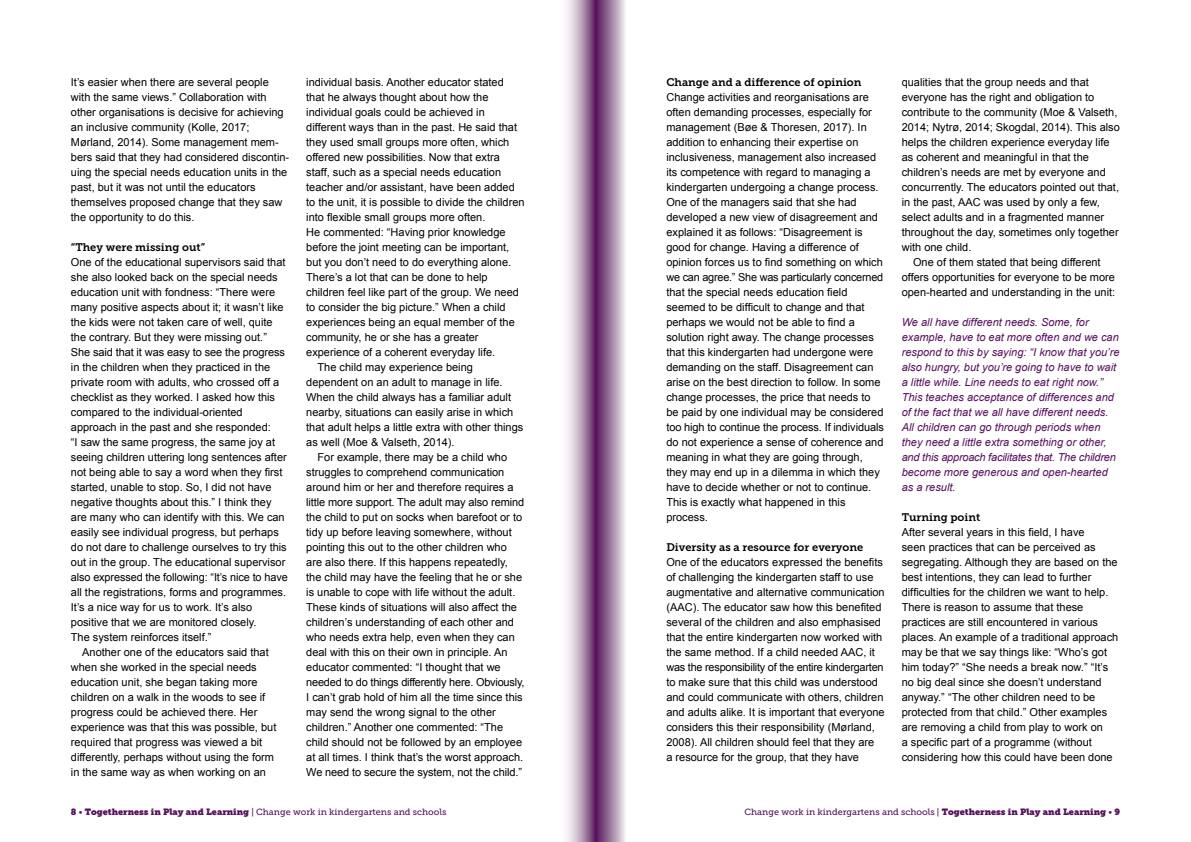
<style>
.page{position:relative;width:1191px;height:842px;background:#fff}
.page>*{position:absolute;margin:0;border:0;box-sizing:border-box;transform-origin:0 0}
.P_1st_paragraph{font:11px/15px "Arial";color:#000}
.P_1st_paragraph-2{font:italic 11px/15px "Arial";color:#570f5e}
.H3_Title{font:11px "Museo Slab 700";color:#000}
.t1{font:9px "Museo Slab 500";color:#570f5e}
.s1{font-family:"Museo Slab"}
</style>
<div class="page">
<svg style="left:566px;top:0;width:59px;height:842px;background:#aa8cac"></svg>
<p class="P_1st_paragraph" style="left:71px;top:75px;width:220px">It’s easier when there are several people with the same views.” Collaboration with other organisations is decisive for achieving an inclusive community (Kolle, 2017; Mørland, 2014). Some management mem&shy;bers said that they had considered discontin&shy;uing the special needs education units in the past, but it was not until the educators themselves proposed change that they saw the opportunity to do this.</p>
<h3 class="H3_Title" style="left:71px;top:241px;width:136px">“They were missing out”</h3>
<p class="P_1st_paragraph" style="left:71px;top:255px;width:218px">One of the educational supervisors said that she also looked back on the special needs education unit with fondness: “There were many positive aspects about it; it wasn’t like the kids were not taken care of well, quite the contrary. But they were missing out.” She said that it was easy to see the progress in the children when they practiced in the private room with adults, who crossed off a checklist as they worked. I asked how this compared to the individual-oriented approach in the past and she responded:<br>“I saw the same progress, the same joy at seeing children uttering long sentences after not being able to say a word when they first started, unable to stop. So, I did not have negative thoughts about this.” I think they are many who can identify with this. We can easily see individual progress, but perhaps do not dare to challenge ourselves to try this out in the group. The educational supervisor also expressed the following: “It’s nice to have all the registrations, forms and programmes.<br>It’s a nice way for us to work. It’s also positive that we are monitored closely.<br>The system reinforces itself.”</p>
<p class="P_1st_paragraph" style="left:71px;top:645px;width:207px;text-indent:11px">Another one of the educators said that when she worked in the special needs education unit, she began taking more children on a walk in the woods to see if progress could be achieved there. Her experience was that this was possible, but required that progress was viewed a bit differently, perhaps without using the form in the same way as when working on an</p>
<p class="P_1st_paragraph" style="left:306px;top:75px;width:220px">individual basis. Another educator stated that he always thought about how the individual goals could be achieved in different ways than in the past. He said that they used small groups more often, which offered new possibilities. Now that extra staff, such as a special needs education teacher and/or assistant, have been added to the unit, it is possible to divide the children into flexible small groups more often.<br>He commented: “Having prior knowledge before the joint meeting can be important, but you don’t need to do everything alone.<br>There’s a lot that can be done to help children feel like part of the group. We need to consider the big picture.” When a child experiences being an equal member of the community, he or she has a greater experience of a coherent everyday life.</p>
<p class="P_1st_paragraph" style="left:306px;top:360px;width:219px;text-indent:11px">The child may experience being dependent on an adult to manage in life.<br>When the child always has a familiar adult nearby, situations can easily arise in which that adult helps a little extra with other things as well (Moe &amp; Valseth, 2014).</p>
<p class="P_1st_paragraph" style="left:306px;top:450px;width:220px;text-indent:11px">For example, there may be a child who struggles to comprehend communication around him or her and therefore requires a little more support. The adult may also remind the child to put on socks when barefoot or to tidy up before leaving somewhere, without pointing this out to the other children who are also there. If this happens repeatedly, the child may have the feeling that he or she is unable to cope with life without the adult.<br>These kinds of situations will also affect the children’s understanding of each other and who needs extra help, even when they can deal with this on their own in principle. An educator commented: “I thought that we needed to do things differently here. Obviously, I can’t grab hold of him all the time since this may send the wrong signal to the other children.” Another one commented: “The child should not be followed by an employee at all times. I think that’s the worst approach.<br>We need to secure the system, not the child.”</p>
<h3 class="H3_Title" style="left:666px;top:76px;width:197px">Change and a difference of opinion</h3>
<p class="P_1st_paragraph" style="left:666px;top:90px;width:219px">Change activities and reorganisations are often demanding processes, especially for management (Bøe &amp; Thoresen, 2017). In addition to enhancing their expertise on inclusiveness, management also increased its competence with regard to managing a kindergarten undergoing a change process.<br>One of the managers said that she had developed a new view of disagreement and explained it as follows: “Disagreement is good for change. Having a difference of opinion forces us to find something on which we can agree.” She was particularly concerned that the special needs education field seemed to be difficult to change and that perhaps we would not be able to find a solution right away. The change processes that this kindergarten had undergone were demanding on the staff. Disagreement can arise on the best direction to follow. In some change processes, the price that needs to be paid by one individual may be considered too high to continue the process. If individuals do not experience a sense of coherence and meaning in what they are going through, they may end up in a dilemma in which they have to decide whether or not to continue.<br>This is exactly what happened in this process.</p>
<h3 class="H3_Title" style="left:666px;top:541px;width:198px">Diversity as a resource for everyone</h3>
<p class="P_1st_paragraph" style="left:666px;top:555px;width:220px">One of the educators expressed the benefits of challenging the kindergarten staff to use augmentative and alternative communication (AAC). The educator saw how this benefited several of the children and also emphasised that the entire kindergarten now worked with the same method. If a child needed AAC, it was the responsibility of the entire kindergarten to make sure that this child was understood and could communicate with others, children and adults alike. It is important that everyone considers this their responsibility (Mørland, 2008). All children should feel that they are<br>a resource for the group, that they have</p>
<p class="P_1st_paragraph" style="left:901px;top:75px;width:220px">qualities that the group needs and that everyone has the right and obligation to contribute to the community (Moe &amp; Valseth, 2014; Nytrø, 2014; Skogdal, 2014). This also helps the children experience everyday life as coherent and meaningful in that the children’s needs are met by everyone and concurrently. The educators pointed out that, in the past, AAC was used by only a few, select adults and in a fragmented manner throughout the day, sometimes only together with one child.</p>
<p class="P_1st_paragraph" style="left:901px;top:255px;width:215px;text-align:center">One of them stated that being different offers opportunities for everyone to be more open-hearted and understanding in the unit:</p>
<p class="P_1st_paragraph-2" style="left:901px;top:315px;width:219px">We all have different needs. Some, for example, have to eat more often and we can respond to this by saying: “I know that you’re also hungry, but you’re going to have to wait a little while. Line needs to eat right now.” This teaches acceptance of differences and of the fact that we all have different needs.<br>All children can go through periods when they need a little extra something or other, and this approach facilitates that. The children become more generous and open-hearted as a result.</p>
<h3 class="H3_Title" style="left:901px;top:511px;width:80px">Turning point</h3>
<p class="P_1st_paragraph" style="left:901px;top:525px;width:218px">After several years in this field, I have<br>seen practices that can be perceived as segregating. Although they are based on the best intentions, they can lead to further difficulties for the children we want to help.<br>There is reason to assume that these practices are still encountered in various places. An example of a traditional approach may be that we say things like: “Who’s got him today?” “She needs a break now.” “It’s no big deal since she doesn’t understand anyway.” “The other children need to be protected from that child.” Other examples are removing a child from play to work on<br>a specific part of a programme (without considering how this could have been done</p>
<p class="t1" style="left:71px;top:807px;width:377px"><span class="s1">8</span> • <span class="s1">Togetherness in Play and Learning</span> | Change work in kindergartens and schools</p>
<p class="t1" style="left:744px;top:807px;width:377px">Change work in kindergartens and schools | <span class="s1">Togetherness in Play and Learning</span> • <span class="s1">9</span></p>
</div>
